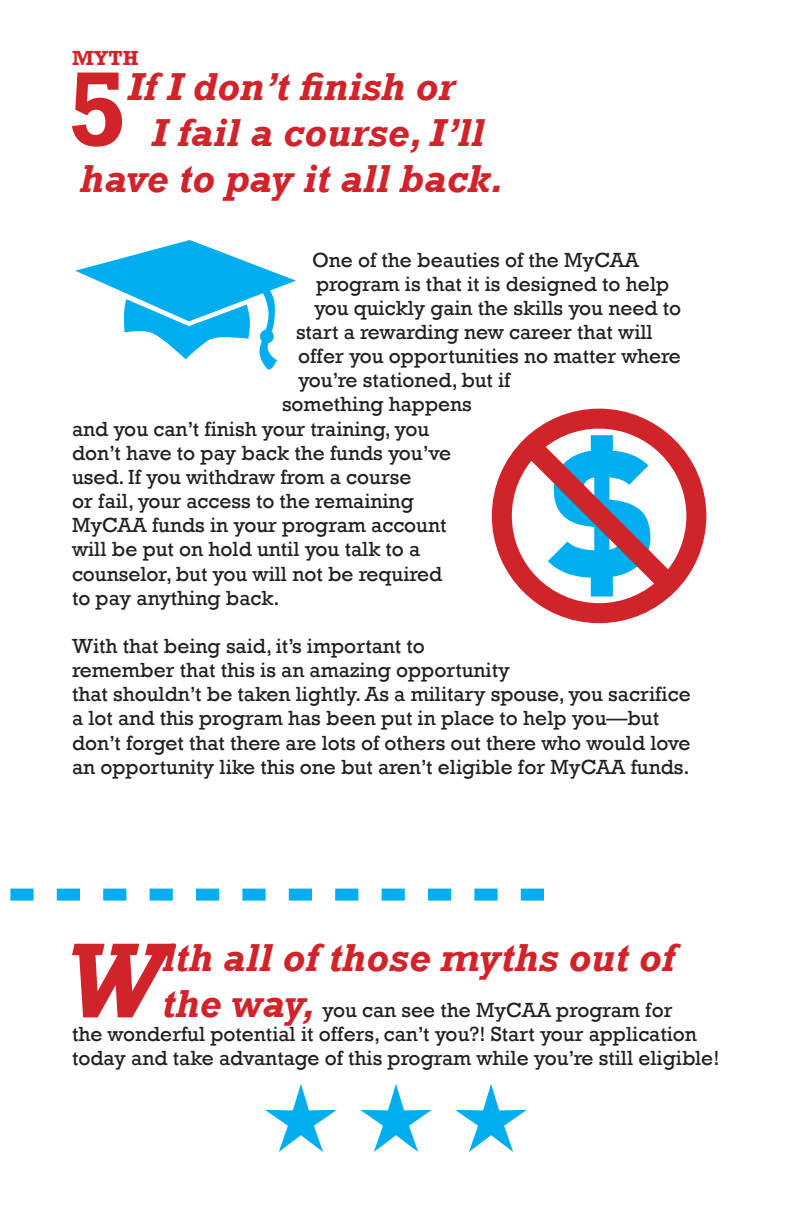
<style>
.page{position:relative;width:792px;height:1224px;background:#fff}
.page>*{position:absolute;margin:0;border:0;box-sizing:border-box;transform-origin:0 0}
.Sub_Subhead{font:700 107.8px "Rockwell";color:#d1232a}
.Sub_Subhead-2{font:italic 700 107.8px "Rockwell";color:#d1232a}
.Sub_Subhead-3{font:italic 700 40px "Rockwell";color:#d1232a}
.Sub_Subhead-4{font:21px/24.2px "Rockwell";color:#231f20}
.t1{font:700 21px "Rockwell";color:#d1232a}
.s1{font-weight:700;font-style:italic;font-size:40px;color:#d1232a}
</style>
<div class="page">
<svg style="left:10px;top:889px;width:534px;height:12px"></svg>
<div style="left:492px;top:409px;width:214px;height:214px;border:20px solid #d1232a;border-radius:50%"></div>
<svg style="left:502px;top:417px;width:194px;height:195px"></svg>
<svg style="left:75px;top:240px;width:221px;height:130px"></svg>
<svg style="left:265px;top:1084px;width:72px;height:68px"></svg>
<svg style="left:360px;top:1084px;width:72px;height:68px"></svg>
<svg style="left:455px;top:1084px;width:72px;height:68px"></svg>
<p class="t1" style="left:72px;top:45px;width:68px">MYTH</p>
<p class="Sub_Subhead" style="left:68px;top:44px;width:61px">5</p>
<p class="Sub_Subhead-3" style="left:128px;top:63px;width:329px">If I don’t finish or</p>
<p class="Sub_Subhead-3" style="left:151px;top:109px;width:334px">I fail a course, I’ll</p>
<p class="Sub_Subhead-3" style="left:80px;top:155px;width:425px">have to pay it all back.</p>
<p class="Sub_Subhead-4" style="left:312px;top:248px;width:329px">One of the beauties of the MyCAA</p>
<p class="Sub_Subhead-4" style="left:316px;top:272px;width:355px">program is that it is designed to help</p>
<p class="Sub_Subhead-4" style="left:314px;top:296px;width:369px">you quickly gain the skills you need to</p>
<p class="Sub_Subhead-4" style="left:296px;top:320px;width:358px">start a rewarding new career that will</p>
<p class="Sub_Subhead-4" style="left:298px;top:344px;width:385px">offer you opportunities no matter where</p>
<p class="Sub_Subhead-4" style="left:298px;top:368px;width:214px">you’re stationed, but if</p>
<p class="Sub_Subhead-4" style="left:282px;top:393px;width:191px">something happens</p>
<p class="Sub_Subhead-4" style="left:72px;top:417px;width:359px">and you can’t finish your training, you</p>
<p class="Sub_Subhead-4" style="left:72px;top:441px;width:381px">don’t have to pay back the funds you’ve</p>
<p class="Sub_Subhead-4" style="left:72px;top:465px;width:341px">used. If you withdraw from a course</p>
<p class="Sub_Subhead-4" style="left:72px;top:489px;width:343px">or fail, your access to the remaining</p>
<p class="Sub_Subhead-4" style="left:72px;top:513px;width:376px">MyCAA funds in your program account</p>
<p class="Sub_Subhead-4" style="left:72px;top:538px;width:350px">will be put on hold until you talk to a</p>
<p class="Sub_Subhead-4" style="left:72px;top:562px;width:372px">counselor, but you will not be required</p>
<p class="Sub_Subhead-4" style="left:72px;top:586px;width:209px">to pay anything back.</p>
<p class="Sub_Subhead-4" style="left:72px;top:634px;width:620px">With that being said, it’s important to<br>remember that this is an amazing opportunity<br>that shouldn’t be taken lightly. As a military spouse, you sacrifice a lot and this program has been put in place to help you—but don’t forget that there are lots of others out there who would love an opportunity like this one but aren’t eligible for MyCAA funds.</p>
<p class="Sub_Subhead-3" style="left:162px;top:934px;width:514px">ith all of those myths out of</p>
<p class="Sub_Subhead-4" style="left:72px;top:998px;width:649px;text-indent:90px"><span class="s1">the way,</span> you can see the MyCAA program for<br>the wonderful potential it offers, can’t you?! Start your application today and take advantage of this program while you’re still eligible!</p>
<p class="Sub_Subhead-2" style="left:65px;top:917px;width:98px">W</p>
</div>
